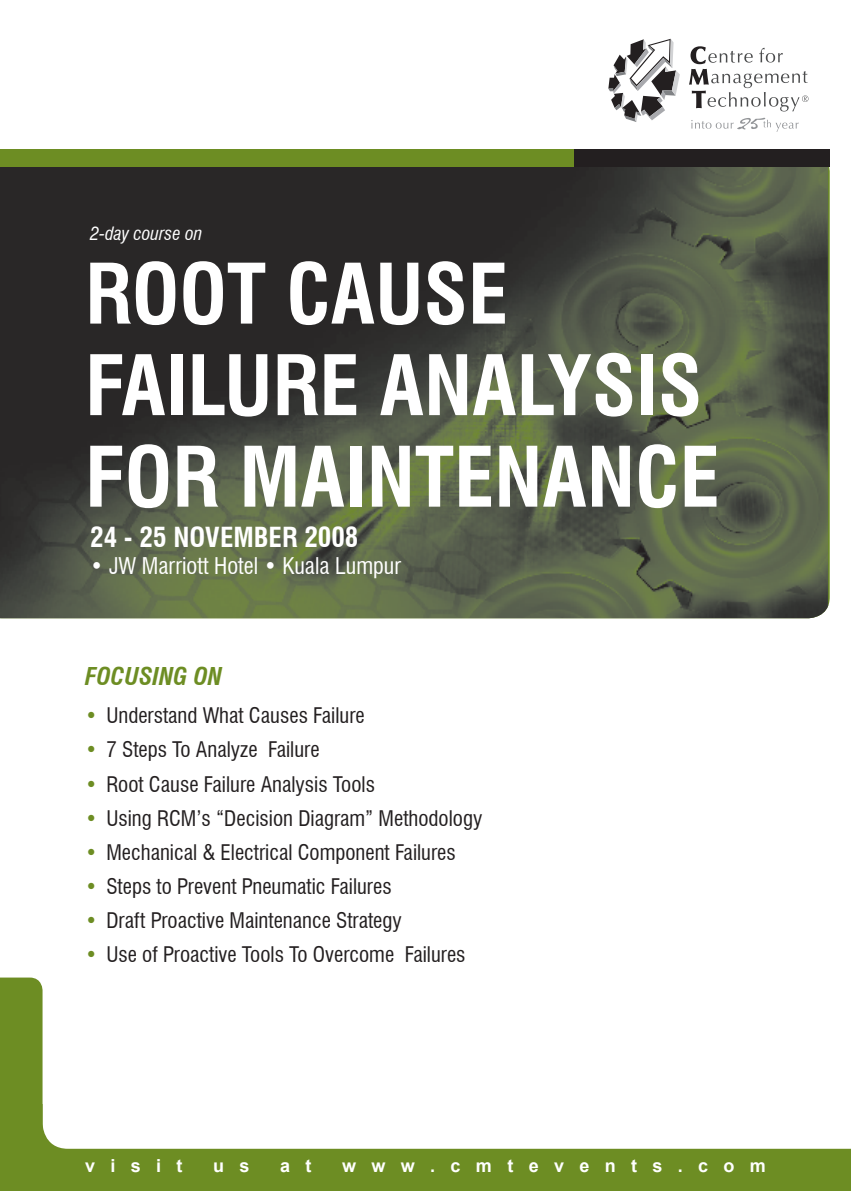
<style>
.page{position:relative;width:851px;height:1191px;background:#fff}
.page>*{position:absolute;margin:0;border:0;box-sizing:border-box;transform-origin:0 0}
.t1{font:700 condensed 81px/91.5px "Swiss 721 BT";color:#fff}
.t2{font:700 condensed 27px "Swiss 721 BT";color:#fff}
.t3{font:italic 700 condensed 24px "Swiss 721 BT";color:#6d8d23}
.t4{font:condensed 22.5px "Swiss 721 BT";color:#fff}
.t5{font:condensed 21px "Swiss 721 BT";color:#231f20}
.t6{font:700 18px "Arial";color:#fff}
.t7{font:italic condensed 18px "Swiss 721 BT";color:#fff}
.s1{color:#6d8d23}
</style>
<div class="page">
<img style="left:0;top:166px;width:828px;height:452px">
<div style="left:34px;top:1104px;width:816px;height:87px;background:#6d8d23"></div>
<div style="left:43px;top:1104px;width:807px;height:44px;background:#fff"></div>
<div style="left:0;top:977px;width:43px;height:214px;background:#6d8d23"></div>
<svg style="left:608px;top:39px;width:71px;height:83px"></svg>
<svg style="left:689px;top:46px;width:119px;height:65px"></svg>
<svg style="left:691px;top:118px;width:107px;height:14px"></svg>
<div style="left:0;top:149px;width:575px;height:17px;background:#6d8d23"></div>
<div style="left:574px;top:149px;width:255px;height:17px;background:#231f20"></div>
<p class="t7" style="left:90px;top:223px;width:114px">2-day course on</p>
<p class="t1" style="left:85px;top:248px;width:618px">ROOT CAUSE<br>FAILURE ANALYSIS</p>
<p class="t1" style="left:85px;top:431px;width:636px">FOR MAINTENANCE</p>
<p class="t2" style="left:90px;top:521px;width:270px">24 - 25 NOVEM BER 2008</p>
<p class="t4" style="left:90px;top:553px;width:312px">• JW Marriott Hotel • Kuala Lumpur</p>
<p class="t3" style="left:85px;top:662px;width:139px">FOCUSING ON</p>
<p class="t5" style="left:85px;top:703px;width:281px"><span class="s1">•</span> Understand What Causes Failure</p>
<p class="t5" style="left:85px;top:737px;width:236px"><span class="s1">•</span> 7 Steps To Analyze Failure</p>
<p class="t5" style="left:85px;top:771px;width:291px"><span class="s1">•</span> Root Cause Failure Analysis Tools</p>
<p class="t5" style="left:85px;top:805px;width:398px"><span class="s1">•</span> Using RCM’s “Decision Diagram” Methodology</p>
<p class="t5" style="left:85px;top:839px;width:372px"><span class="s1">•</span> Mechanical &amp; Electrical Component Failures</p>
<p class="t5" style="left:85px;top:873px;width:308px"><span class="s1">•</span> Steps to Prevent Pneumatic Failures</p>
<p class="t5" style="left:85px;top:907px;width:318px"><span class="s1">•</span> Draft Proactive Maintenance Strategy</p>
<p class="t5" style="left:85px;top:941px;width:382px"><span class="s1">•</span> Use of Proactive Tools To Overcome Failures</p>
<p class="t6" style="left:85px;top:1153px;width:99px">v i s i t</p>
<p class="t6" style="left:213px;top:1153px;width:38px">u s</p>
<p class="t6" style="left:280px;top:1153px;width:33px">a t</p>
<p class="t6" style="left:342px;top:1153px;width:425px">w w w . c m t e v e n t s . c o m</p>
</div>
